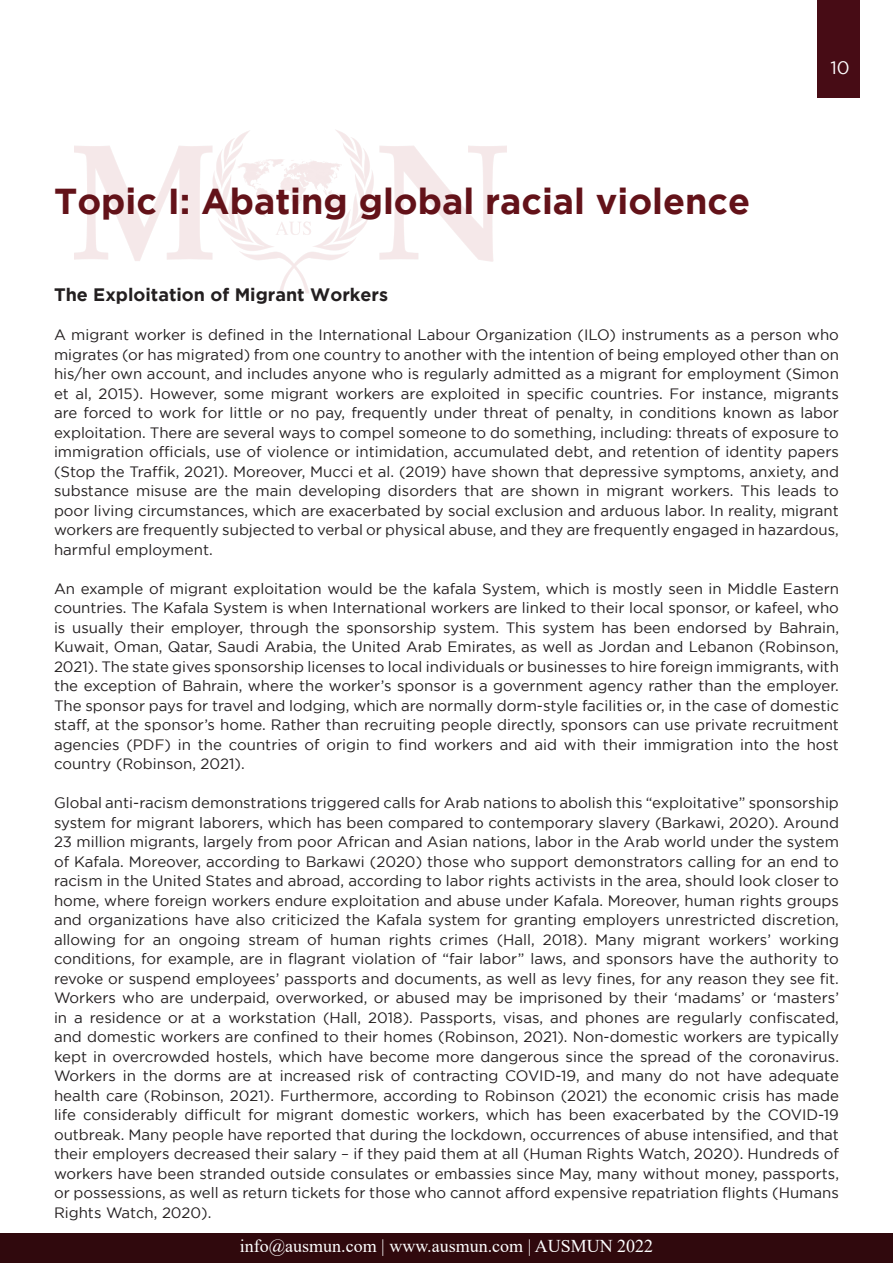
<style>
.page{position:relative;width:893px;height:1263px;background:#fff}
.page>*{position:absolute;margin:0;border:0;box-sizing:border-box;transform-origin:0 0}
.t1{font:700 36px "Gotham";color:#631219}
.t2{font:18px "Times New Roman";color:#fff}
.t3{font:700 18px "Gotham";color:#231f20}
.t4{font:18px "Gotham";color:#fff}
.t5{font:15px/19.5px "Gotham";color:#231f20;text-align:justify}
</style>
<div class="page">
<div style="left:818px;top:0;width:42px;height:98px;background:#470c15"></div>
<div style="left:0;top:1233px;width:893px;height:30px;background:#30090d"></div>
<img style="left:74px;top:130px;width:432px;height:163px">
<p class="t1" style="left:54px;top:181px;width:698px">Topic I: Abating global racial violence</p>
<p class="t4" style="left:830px;top:58px;width:21px">10</p>
<p class="t3" style="left:54px;top:284px;width:336px">The Exploitation of Migrant Workers</p>
<p class="t5" style="left:54px;top:325px;width:786px">A migrant worker is defined in the International Labour Organization (ILO) instruments as a person who migrates (or has migrated) from one country to another with the intention of being employed other than on his/her own account, and includes anyone who is regularly admitted as a migrant for employment (Simon et al, 2015). However, some migrant workers are exploited in specific countries. For instance, migrants are forced to work for little or no pay, frequently under threat of penalty, in conditions known as labor exploitation. There are several ways to compel someone to do something, including: threats of exposure to immigration officials, use of violence or intimidation, accumulated debt, and retention of identity papers (Stop the Traffik, 2021). Moreover, Mucci et al. (2019) have shown that depressive symptoms, anxiety, and substance misuse are the main developing disorders that are shown in migrant workers. This leads to poor living circumstances, which are exacerbated by social exclusion and arduous labor. In reality, migrant workers are frequently subjected to verbal or physical abuse, and they are frequently engaged in hazardous, harmful employment.</p>
<p class="t5" style="left:54px;top:578px;width:786px">An example of migrant exploitation would be the kafala System, which is mostly seen in Middle Eastern countries. The Kafala System is when International workers are linked to their local sponsor, or kafeel, who is usually their employer, through the sponsorship system. This system has been endorsed by Bahrain, Kuwait, Oman, Qatar, Saudi Arabia, the United Arab Emirates, as well as Jordan and Lebanon (Robinson, 2021). The state gives sponsorship licenses to local individuals or businesses to hire foreign immigrants, with the exception of Bahrain, where the worker’s sponsor is a government agency rather than the employer.<br>The sponsor pays for travel and lodging, which are normally dorm-style facilities or, in the case of domestic staff, at the sponsor’s home. Rather than recruiting people directly, sponsors can use private recruitment agencies (PDF) in the countries of origin to find workers and aid with their immigration into the host country (Robinson, 2021).</p>
<p class="t5" style="left:54px;top:793px;width:786px">Global anti-racism demonstrations triggered calls for Arab nations to abolish this “exploitative” sponsorship system for migrant laborers, which has been compared to contemporary slavery (Barkawi, 2020). Around 23 million migrants, largely from poor African and Asian nations, labor in the Arab world under the system of Kafala. Moreover, according to Barkawi (2020) those who support demonstrators calling for an end to racism in the United States and abroad, according to labor rights activists in the area, should look closer to home, where foreign workers endure exploitation and abuse under Kafala. Moreover, human rights groups and organizations have also criticized the Kafala system for granting employers unrestricted discretion, allowing for an ongoing stream of human rights crimes (Hall, 2018). Many migrant workers’ working conditions, for example, are in flagrant violation of “fair labor” laws, and sponsors have the authority to revoke or suspend employees’ passports and documents, as well as levy fines, for any reason they see fit.<br>Workers who are underpaid, overworked, or abused may be imprisoned by their ‘madams’ or ‘masters’ in a residence or at a workstation (Hall, 2018). Passports, visas, and phones are regularly confiscated, and domestic workers are confined to their homes (Robinson, 2021). Non-domestic workers are typically kept in overcrowded hostels, which have become more dangerous since the spread of the coronavirus.<br>Workers in the dorms are at increased risk of contracting COVID-19, and many do not have adequate health care (Robinson, 2021). Furthermore, according to Robinson (2021) the economic crisis has made life considerably difficult for migrant domestic workers, which has been exacerbated by the COVID-19 outbreak. Many people have reported that during the lockdown, occurrences of abuse intensified, and that their employers decreased their salary – if they paid them at all (Human Rights Watch, 2020). Hundreds of workers have been stranded outside consulates or embassies since May, many without money, passports, or possessions, as well as return tickets for those who cannot afford expensive repatriation flights (Humans Rights Watch, 2020).</p>
<p class="t2" style="left:240px;top:1233px;width:415px">info@ausmun.com | www.ausmun.com | AUSMUN 2022</p>
</div>
